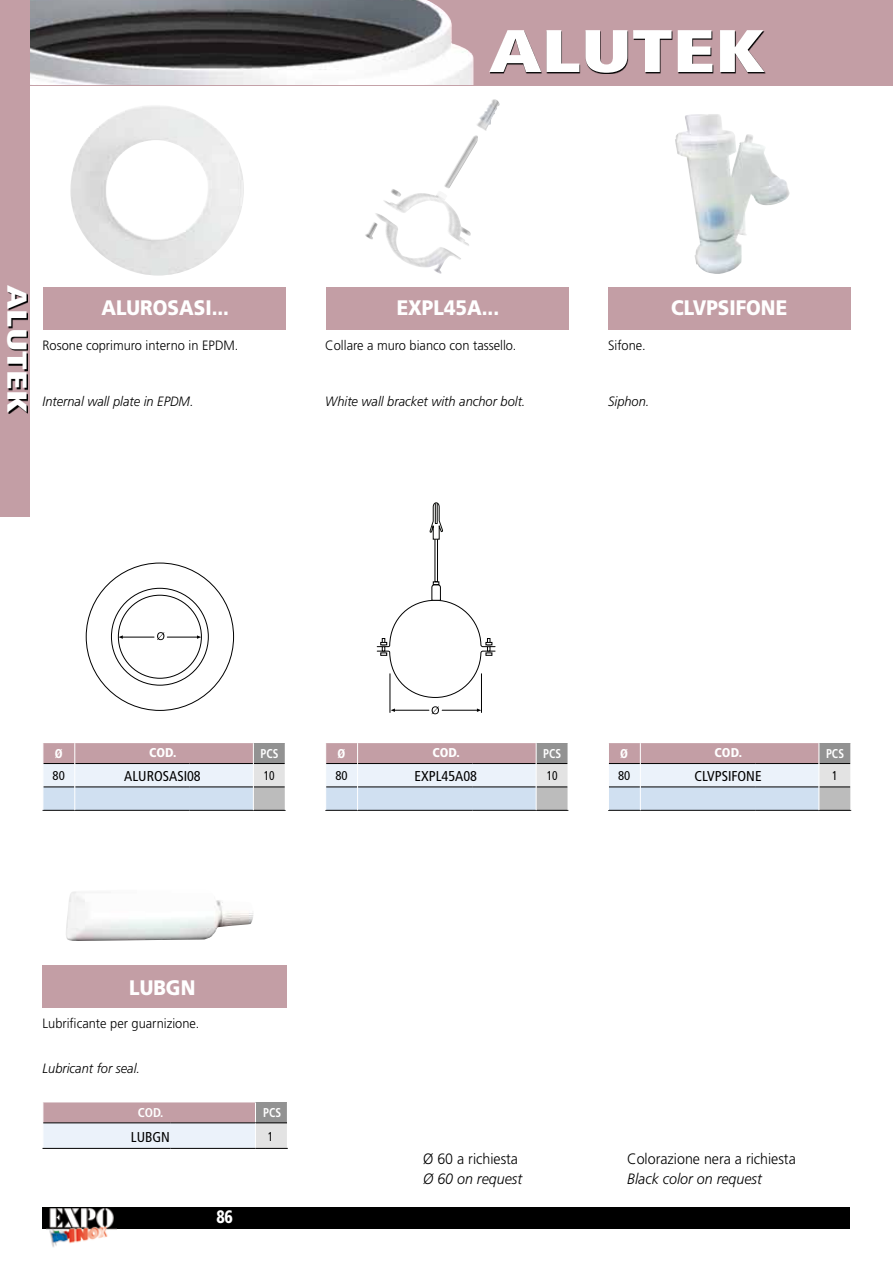
<style>
.page{position:relative;width:893px;height:1263px;background:#fff}
.page>*{position:absolute;margin:0;border:0;box-sizing:border-box;transform-origin:0 0}
.t1{font:900 condensed 60px "Frutiger";color:#fff;scale:1.31 1}
.t2{font:900 condensed 27.45px "Frutiger";letter-spacing:.01em;color:#fff;scale:1.31 1}
.t3{font:900 21px "Frutiger";color:#fff;scale:.9 1}
.t4{font:900 condensed 18px "Frutiger";color:#fff;scale:.9 1}
.t5{font:900 16.5px "Frutiger";color:#fff;scale:.7 1}
.t6{font:italic 900 16.5px "Frutiger";color:#fff;scale:.7 1}
.t7{font:300 15px "Frutiger";color:#000;scale:.95 1}
.t8{font:italic 300 15px "Frutiger";color:#000;scale:.95 1}
.t9{font:condensed 14.25px "Frutiger";color:#000}
.t10{font:300 13.5px "Frutiger";color:#000;scale:.95 1}
.t11{font:italic 300 13.5px "Frutiger";color:#000;scale:.95 1}
.t12{font:900 condensed 12.75px "Frutiger";color:#fff}
.t13{font:700 condensed 12.75px "Frutiger";color:#fff;scale:.9 1}
.t14{font:condensed 12.75px "Frutiger";color:#000}
.t15{font:condensed 12.75px "Frutiger";color:#000;scale:.9 1}
.t16{font:700 condensed 12.75px "Frutiger";color:#fff}
.t17{font:900 condensed 12.75px "Frutiger";color:#fff;scale:.9 1}
</style>
<div class="page">
<div style="left:43px;top:1207px;width:807px;height:21px;background:#000"></div>
<img style="left:47px;top:1208px;width:69px;height:39px">
<div style="left:0;top:0;width:893px;height:85px;background:#c39ea5"></div>
<img style="left:30px;top:0;width:444px;height:85px">
<svg style="left:490px;top:31px;width:276px;height:43px"></svg>
<div style="left:0;top:0;width:30px;height:517px;background:#c39ea5"></div>
<svg style="left:8px;top:286px;width:20px;height:128px"></svg>
<div style="left:326px;top:287px;width:242px;height:43px;background:#c39ea5"></div>
<img style="left:365px;top:99px;width:135px;height:175px">
<div style="left:536px;top:743px;width:32px;height:20px;background:#929292"></div>
<div style="left:536px;top:763px;width:32px;height:24px;background:#e3e3e3"></div>
<div style="left:536px;top:787px;width:32px;height:23px;background:#bcbcbc"></div>
<hr style="left:536px;top:763px;width:32px;height:1px;background:#000">
<hr style="left:536px;top:787px;width:32px;height:1px;background:#000">
<hr style="left:325px;top:810px;width:33px;height:1px;background:#000">
<hr style="left:358px;top:810px;width:114px;height:1px;background:#000">
<hr style="left:472px;top:810px;width:64px;height:1px;background:#000">
<hr style="left:536px;top:810px;width:32px;height:1px;background:#000">
<svg style="left:326px;top:743px;width:211px;height:67px;background:#cecbd5"></svg>
<svg style="left:432px;top:706px;width:7px;height:8px"></svg>
<hr style="left:442px;top:710px;width:35px;height:1px;background:#000">
<hr style="left:395px;top:710px;width:34px;height:1px;background:#000">
<hr style="left:390px;top:674px;width:1px;height:38px;background:#000">
<hr style="left:481px;top:674px;width:1px;height:38px;background:#000">
<svg style="left:377px;top:502px;width:119px;height:196px"></svg>
<div style="left:819px;top:743px;width:32px;height:20px;background:#929292"></div>
<div style="left:819px;top:763px;width:32px;height:24px;background:#e3e3e3"></div>
<div style="left:819px;top:787px;width:32px;height:23px;background:#bcbcbc"></div>
<hr style="left:819px;top:763px;width:31px;height:1px;background:#000">
<hr style="left:819px;top:787px;width:31px;height:1px;background:#000">
<hr style="left:608px;top:810px;width:32px;height:1px;background:#000">
<hr style="left:640px;top:810px;width:115px;height:1px;background:#000">
<hr style="left:755px;top:810px;width:64px;height:1px;background:#000">
<hr style="left:819px;top:810px;width:32px;height:1px;background:#000">
<svg style="left:608px;top:743px;width:212px;height:67px;background:#cfcbd6"></svg>
<svg style="left:850px;top:743px;width:1px;height:67px"></svg>
<div style="left:608px;top:287px;width:242px;height:43px;background:#c39ea5"></div>
<img style="left:675px;top:114px;width:115px;height:160px">
<div style="left:43px;top:965px;width:244px;height:42px;background:#c39ea5"></div>
<div style="left:255px;top:1102px;width:32px;height:21px;background:#929292"></div>
<div style="left:255px;top:1123px;width:32px;height:25px;background:#e3e3e3"></div>
<svg style="left:43px;top:1102px;width:213px;height:46px;background:#d4c8cf"></svg>
<hr style="left:255px;top:1122px;width:32px;height:1px;background:#000">
<hr style="left:43px;top:1148px;width:127px;height:1px;background:#000">
<hr style="left:170px;top:1148px;width:85px;height:1px;background:#000">
<hr style="left:255px;top:1148px;width:33px;height:1px;background:#000">
<img style="left:66px;top:891px;width:188px;height:50px">
<div style="left:43px;top:287px;width:243px;height:43px;background:#c39ea5"></div>
<img style="left:70px;top:106px;width:174px;height:169px">
<div style="left:253px;top:743px;width:32px;height:20px;background:#929292"></div>
<div style="left:253px;top:763px;width:32px;height:24px;background:#e3e3e3"></div>
<div style="left:253px;top:787px;width:32px;height:23px;background:#bcbcbc"></div>
<hr style="left:254px;top:763px;width:31px;height:1px;background:#000">
<hr style="left:254px;top:787px;width:31px;height:1px;background:#000">
<hr style="left:43px;top:810px;width:32px;height:1px;background:#000">
<hr style="left:75px;top:810px;width:115px;height:1px;background:#000">
<hr style="left:190px;top:810px;width:63px;height:1px;background:#000">
<hr style="left:253px;top:810px;width:33px;height:1px;background:#000">
<svg style="left:43px;top:743px;width:211px;height:67px;background:#cecbd6"></svg>
<svg style="left:86px;top:562px;width:148px;height:149px"></svg>
<h2 class="t2" style="left:34px;top:285px;width:99px;rotate:90deg">ALUTEK</h2>
<p class="t5" style="left:123px;top:287px;width:140px">Raccordo a T 45°</p>
<h3 class="t3" style="left:101px;top:295px;width:143px">ALUROSASI...</h3>
<p class="t6" style="left:136px;top:305px;width:104px">45° Tee duct</p>
<p class="t10" style="left:43px;top:337px;width:208px">Rosone coprimuro interno in EPDM.</p>
<p class="t11" style="left:43px;top:394px;width:161px">Internal wall plate in EPDM.</p>
<h1 class="t1" style="left:489px;top:15px;width:212px">ALUTEK</h1>
<h3 class="t3" style="left:397px;top:295px;width:115px">EXPL45A...</h3>
<p class="t10" style="left:325px;top:337px;width:203px">Collare a muro bianco con tassello.</p>
<p class="t11" style="left:325px;top:394px;width:212px">White wall bracket with anchor bolt.</p>
<p class="t10" style="left:608px;top:337px;width:41px">Sifone.</p>
<p class="t11" style="left:608px;top:394px;width:45px">Siphon.</p>
<h3 class="t3" style="left:671px;top:295px;width:130px">CLVPSIFONE</h3>
<p class="t17" style="left:55px;top:746px;width:10px">Ø</p>
<p class="t12" style="left:149px;top:745px;width:29px">COD.</p>
<p class="t9" style="left:124px;top:767px;width:78px">ALUROSASI08</p>
<p class="t15" style="left:264px;top:768px;width:14px">10</p>
<p class="t13" style="left:260px;top:745px;width:22px">PCS</p>
<p class="t14" style="left:53px;top:768px;width:14px">80</p>
<p class="t17" style="left:338px;top:746px;width:10px">Ø</p>
<p class="t12" style="left:432px;top:745px;width:29px">COD.</p>
<p class="t9" style="left:415px;top:767px;width:64px">EXPL45A08</p>
<p class="t15" style="left:547px;top:768px;width:14px">10</p>
<p class="t13" style="left:543px;top:745px;width:22px">PCS</p>
<p class="t14" style="left:335px;top:768px;width:14px">80</p>
<p class="t17" style="left:620px;top:746px;width:10px">Ø</p>
<p class="t12" style="left:715px;top:745px;width:29px">COD.</p>
<p class="t9" style="left:695px;top:767px;width:69px">CLVPSIFONE</p>
<p class="t15" style="left:832px;top:768px;width:8px">1</p>
<p class="t13" style="left:826px;top:745px;width:22px">PCS</p>
<p class="t14" style="left:618px;top:768px;width:14px">80</p>
<h3 class="t3" style="left:129px;top:975px;width:75px">LUBGN</h3>
<p class="t10" style="left:43px;top:1015px;width:167px">Lubrificante per guarnizione.</p>
<p class="t11" style="left:43px;top:1060px;width:104px">Lubricant for seal.</p>
<p class="t16" style="left:138px;top:1105px;width:27px">COD.</p>
<p class="t9" style="left:131px;top:1128px;width:41px">LUBGN</p>
<h3 class="t4" style="left:216px;top:1206px;width:20px">86</h3>
<p class="t13" style="left:263px;top:1105px;width:22px">PCS</p>
<p class="t15" style="left:268px;top:1129px;width:8px">1</p>
<p class="t7" style="left:423px;top:1150px;width:102px">Ø 60 a richiesta</p>
<p class="t8" style="left:423px;top:1170px;width:106px">Ø 60 on request</p>
<p class="t7" style="left:627px;top:1150px;width:179px">Colorazione nera a richiesta</p>
<p class="t8" style="left:627px;top:1170px;width:143px">Black color on request</p>
</div>
